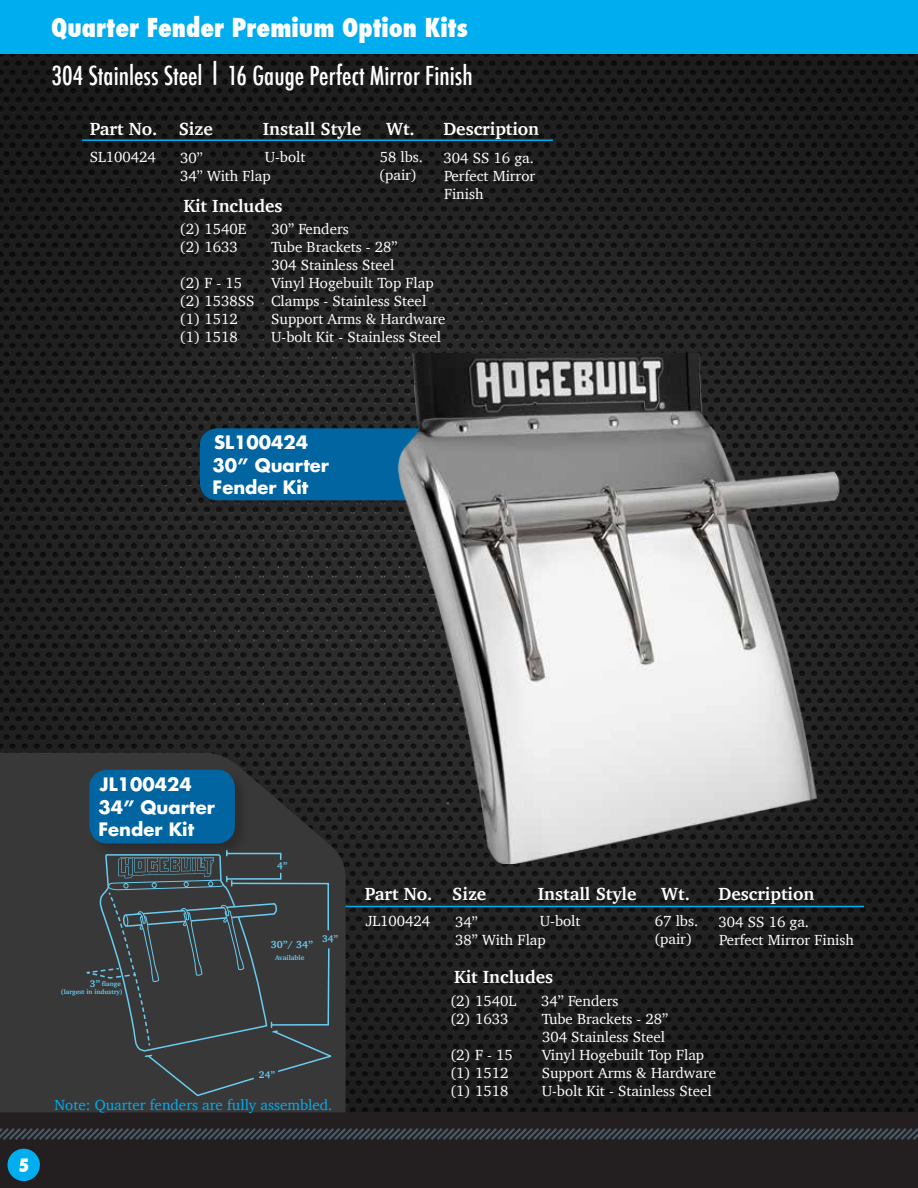
<style>
.page{position:relative;width:918px;height:1188px;background:#fff}
.page>*{position:absolute;margin:0;border:0;box-sizing:border-box;transform-origin:0 0}
.t1{font:500 condensed 25.5px "Futura";color:#fff}
.t2{font:800 condensed 25.5px "Futura";color:#fff}
.t3{font:700 18px "Charter";color:#fff}
.t4{font:700 18px/22.4px "Futura Std";color:#fff}
.t5{font:800 condensed 18px "Futura";color:#fff}
.t6{font:15px/18px "Charter";color:#fff}
.t7{font:15px "Charter";color:#00aeef}
.t8{font:700 10.35px "Charter";color:#69ccf0}
.t9{font:700 9.9px "Charter";color:#69ccf0}
.t10{font:700 6.9px "Charter";color:#69ccf0}
.t11{font:700 6.6px/7.9px "Charter";color:#69ccf0;text-align:right}
.s1{font-size:9.9px}
</style>
<div class="page">
<img style="left:0;top:54px;width:918px;height:1058px">
<div style="left:0;top:0;width:918px;height:54px;background:#00aeef"></div>
<div style="left:0;top:1112px;width:918px;height:76px;background:#231f20"></div>
<svg style="left:0;top:1128px;width:918px;height:12px"></svg>
<div style="left:8px;top:1149px;width:32px;height:32px;background:#00aeef;border-radius:50%"></div>
<div style="left:199px;top:427px;width:275px;height:88px;background:#231f20;opacity:.49"></div>
<div style="left:200px;top:428px;width:259px;height:72px;background:#0065a0;border-radius:18px"></div>
<img style="left:386px;top:353px;width:463px;height:510px">
<hr style="left:54px;top:906px;width:810px;height:1px;background:#00aeef">
<hr style="left:82px;top:139px;width:471px;height:2px;background:#00aeef">
<svg style="left:0;top:753px;width:346px;height:359px;background:#353535"></svg>
<div style="left:89px;top:770px;width:146px;height:74px;background:#0065a0;border-radius:18px"></div>
<svg style="left:99px;top:769px;width:169px;height:80px"></svg>
<svg style="left:79px;top:849px;width:256px;height:248px;background:#3b4043"></svg>
<h1 class="t2" style="left:51px;top:11px;width:418px">Quarter Fender Premium Option Kits</h1>
<h1 class="t1" style="left:52px;top:59px;width:423px">304 Stainless Steel | 16 Gauge Perfect Mirror Finish</h1>
<p class="t3" style="left:90px;top:113px;width:125px">Part No. Size</p>
<p class="t3" style="left:263px;top:113px;width:100px">Install Style</p>
<p class="t3" style="left:386px;top:113px;width:155px">Wt. Description</p>
<p class="t6" style="left:265px;top:148px;width:42px">U-bolt</p>
<p class="t6" style="left:379px;top:148px;width:46px">58 lbs. (pair)</p>
<p class="t6" style="left:444px;top:149px;width:93px;text-align:justify">304 SS 16 ga.<br>Perfect Mirror Finish</p>
<p class="t6" style="left:90px;top:148px;width:68px">SL100424</p>
<p class="t6" style="left:180px;top:149px;width:92px">30”<br>34” With Flap</p>
<p class="t3" style="left:183px;top:190px;width:101px">Kit Includes</p>
<p class="t6" style="left:179px;top:220px;width:69px">(2) 1540E</p>
<p class="t6" style="left:271px;top:220px;width:79px">30” Fenders</p>
<p class="t6" style="left:179px;top:238px;width:60px">(2) 1633</p>
<p class="t6" style="left:271px;top:238px;width:128px">Tube Brackets - 28”<br>304 Stainless Steel</p>
<p class="t6" style="left:179px;top:274px;width:64px">(2) F - 15</p>
<p class="t6" style="left:179px;top:274px;width:256px;text-indent:92px">Vinyl Hogebuilt Top Flap (2) 1538SS Clamps - Stainless Steel (1) 1512</p>
<p class="t6" style="left:271px;top:310px;width:176px">Support Arms &amp; Hardware</p>
<p class="t6" style="left:179px;top:328px;width:60px">(1) 1518</p>
<p class="t6" style="left:271px;top:328px;width:172px">U-bolt Kit - Stainless Steel</p>
<p class="t4" style="left:213px;top:431px;width:118px">SL100424<br>30” Quarter<br>Fender Kit</p>
<p class="t4" style="left:98px;top:773px;width:118px">JL100424<br>34” Quarter<br>Fender Kit</p>
<p class="t11" style="left:61px;top:980px;width:63px"><span class="s1">3”</span> flange<br>(largest in industry)</p>
<p class="t9" style="left:277px;top:857px;width:12px">4”</p>
<p class="t8" style="left:271px;top:935px;width:44px">30”/ 34”</p>
<p class="t10" style="left:275px;top:952px;width:31px">Available</p>
<p class="t9" style="left:322px;top:930px;width:18px">34”</p>
<p class="t5" style="left:19px;top:1153px;width:12px">5</p>
<p class="t9" style="left:259px;top:1066px;width:18px">24”</p>
<p class="t7" style="left:55px;top:1092px;width:279px">Note: Quarter fenders are fully assembled.</p>
<p class="t3" style="left:365px;top:879px;width:123px">Part No. Size</p>
<p class="t3" style="left:538px;top:879px;width:100px">Install Style</p>
<p class="t3" style="left:661px;top:879px;width:155px">Wt. Description</p>
<p class="t6" style="left:540px;top:912px;width:42px">U-bolt</p>
<p class="t6" style="left:654px;top:912px;width:46px">67 lbs. (pair)</p>
<p class="t6" style="left:719px;top:913px;width:137px">304 SS 16 ga.<br>Perfect Mirror Finish</p>
<p class="t6" style="left:366px;top:912px;width:66px">JL100424</p>
<p class="t6" style="left:455px;top:913px;width:92px">34”<br>38” With Flap</p>
<p class="t3" style="left:454px;top:962px;width:101px">Kit Includes</p>
<p class="t6" style="left:450px;top:991px;width:68px">(2) 1540L</p>
<p class="t6" style="left:541px;top:991px;width:79px">34” Fenders</p>
<p class="t6" style="left:450px;top:1009px;width:60px">(2) 1633</p>
<p class="t6" style="left:542px;top:1009px;width:128px">Tube Brackets - 28”<br>304 Stainless Steel</p>
<p class="t6" style="left:450px;top:1045px;width:64px">(2) F - 15</p>
<p class="t6" style="left:542px;top:1045px;width:164px">Vinyl Hogebuilt Top Flap</p>
<p class="t6" style="left:450px;top:1063px;width:60px">(1) 1512</p>
<p class="t6" style="left:542px;top:1063px;width:176px">Support Arms &amp; Hardware</p>
<p class="t6" style="left:450px;top:1081px;width:60px">(1) 1518</p>
<p class="t6" style="left:542px;top:1081px;width:172px">U-bolt Kit - Stainless Steel</p>
</div>
